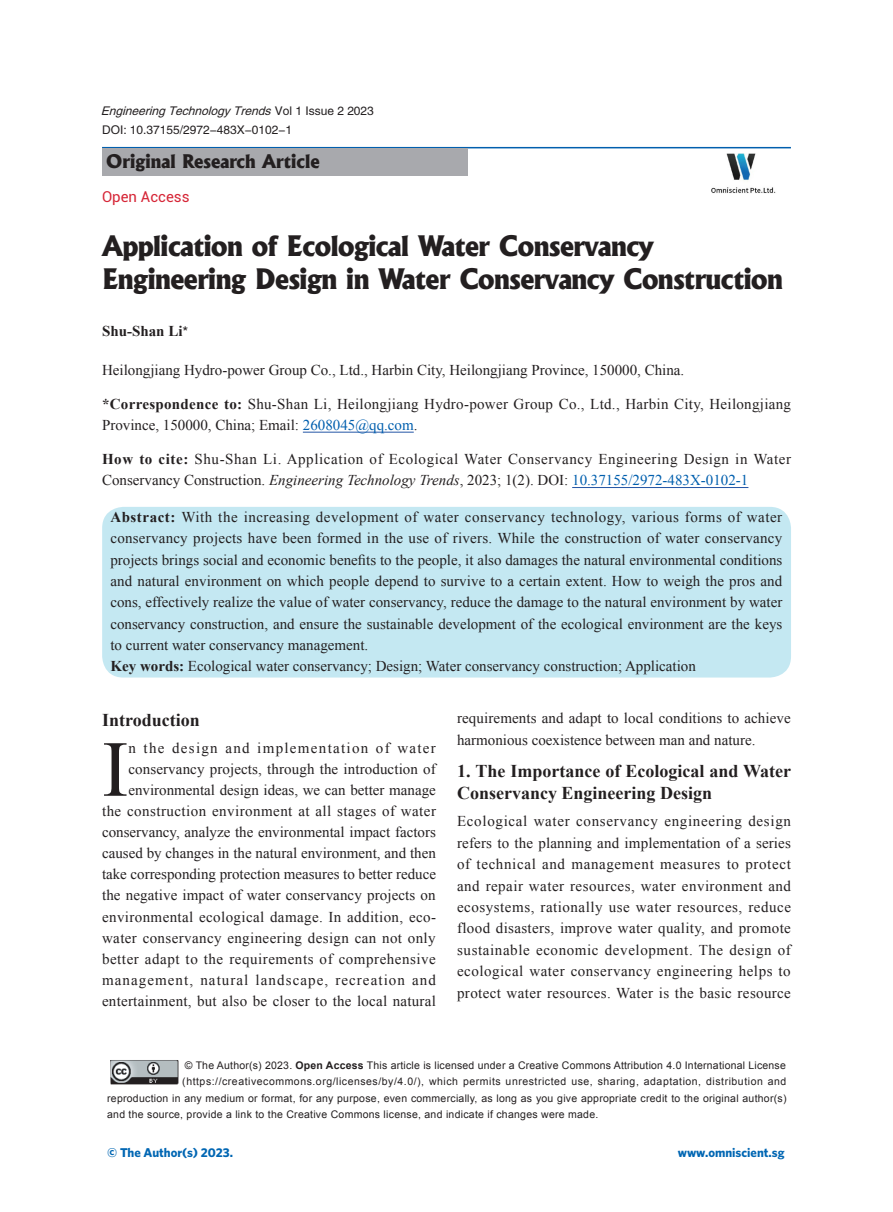
<style>
.page{position:relative;width:893px;height:1212px;background:#fff}
.page>*{position:absolute;margin:0;border:0;box-sizing:border-box;transform-origin:0 0}
.t1{font:79.35px "Times New Roman";color:#231f20}
.t2{font:800 27px/33px "Albertus";letter-spacing:-.02em;color:#231f20}
.t3{font:700 18px/21.5px "Times New Roman";color:#231f20}
.t4{font:800 18px "Albertus";color:#231f20}
.t5{font:15px/21px "Times New Roman";letter-spacing:.005em;color:#231f20}
.t6{font:15px/21.3px "Times New Roman";letter-spacing:.04em;color:#231f20}
.t7{font:700 15px "Times New Roman";color:#231f20}
.t8{font:15px "Roboto";color:#d62637}
.t9{font:700 12.75px "Whitney";color:#0166b3}
.t10{font:12px/18.6px "FZHTK GBK1 0";color:#231f20}
.t11{font:10.5px "Arial";letter-spacing:.025em;color:#231f20}
.t12{font:10.5px "Arial";letter-spacing:.05em;color:#231f20}
.s1{font-style:italic}
.s2{font-family:"FZHTK GBK1 0";font-weight:400}
.s3{font-weight:700}
.s4{color:#015fae}
</style>
<div class="page">
<img style="left:110px;top:1060px;width:69px;height:25px">
<img style="left:711px;top:154px;width:65px;height:39px">
<hr style="left:102px;top:147px;width:689px;height:1px;background:#015fae">
<hr style="left:303px;top:432px;width:111px;height:1px;background:#2455a5">
<hr style="left:572px;top:487px;width:176px;height:1px;background:#2455a5">
<div style="left:102px;top:148px;width:366px;height:28px;background:#a8a9ad"></div>
<div style="left:102px;top:507px;width:689px;height:170px;background:#c4e8f2;border-radius:21px"></div>
<p class="t10" style="left:101px;top:102px;width:275px"><span class="s1">EngineeringTechnologyTrends</span> V o l 1 I s s u e 2 2 0 2 3<br>DOI: 10.37155/2972-483X-0102-1</p>
<p class="t4" style="left:106px;top:151px;width:215px">Original Research Article</p>
<p class="t8" style="left:102px;top:186px;width:89px">Open Access</p>
<h2 class="t2" style="left:102px;top:230px;width:682px">Application of Ecological Water Conservancy<br>Engineering Design in Water Conservancy Construction</h2>
<p class="t7" style="left:102px;top:321px;width:88px">Shu-Shan Li<span class="s2">*</span></p>
<p class="t5" style="left:102px;top:359px;width:584px">Heilongjiang Hydro-power Group Co., Ltd., Harbin City, Heilongjiang Province, 150000, China.</p>
<p class="t5" style="left:102px;top:393px;width:691px"><span class="s3">*Correspondence to:</span> Shu-Shan Li, Heilongjiang Hydro-power Group Co., Ltd., Harbin City, Heilongjiang<br>Province, 150000, China; Email: <span class="s4">2608045@qq.com</span>.</p>
<p class="t6" style="left:102px;top:448px;width:691px"><span class="s3">How to cite:</span> Shu-Shan Li. Application of Ecological Water Conservancy Engineering Design in Water<br>Conservancy Construction. <span class="s1">Engineering Technology Trends</span>, 2023; 1(2). DOI: <span class="s4">10.37155/2972-483X-0102-1</span></p>
<p class="t5" style="left:110px;top:506px;width:673px"><span class="s3">Abstract:</span> With the increasing development of water conservancy technology, various forms of water conservancy projects have been formed in the use of rivers. While the construction of water conservancy projects brings social and economic benefits to the people, it also damages the natural environmental conditions and natural environment on which people depend to survive to a certain extent. How to weigh the pros and cons, effectively realize the value of water conservancy, reduce the damage to the natural environment by water conservancy construction, and ensure the sustainable development of the ecological environment are the keys to current water conservancy management.<br><span class="s3">Key words:</span> Ecological water conservancy; Design; Water conservancy construction; Application</p>
<p class="t3" style="left:102px;top:709px;width:99px">Introduction</p>
<h1 class="t1" style="left:102px;top:716px;width:28px">I</h1>
<p class="t5" style="left:457px;top:707px;width:335px;line-height:21.5px">requirements and adapt to local conditions to achieve harmonious coexistence between man and nature.</p>
<p class="t3" style="left:457px;top:760px;width:336px">1. The Importance of Ecological and Water<br>Conservancy Engineering Design</p>
<p class="t5" style="left:457px;top:810px;width:335px;line-height:21.5px;text-align:justify">Ecological water conservancy engineering design refers to the planning and implementation of a series of technical and management measures to protect and repair water resources, water environment and ecosystems, rationally use water resources, reduce flood disasters, improve water quality, and promote sustainable economic development. The design of ecological water conservancy engineering helps to protect water resources. Water is the basic resource</p>
<p class="t5" style="left:102px;top:737px;width:335px;text-align:right">n the design and implementation of water conservancy projects, through the introduction of environmental design ideas, we can better manage<br>the construction environment at all stages of water conservancy, analyze the environmental impact factors caused by changes in the natural environment, and then take corresponding protection measures to better reduce the negative impact of water conservancy projects on environmental ecological damage. In addition, eco&shy;water conservancy engineering design can not only better adapt to the requirements of comprehensive management, natural landscape, recreation and entertainment, but also be closer to the local natural</p>
<p class="t11" style="left:185px;top:1058px;width:603px">© The Author(s) 2023. <span class="s3">Open Access</span> This article is licensed under a Creative Commons Attribution 4.0 International License</p>
<p class="t12" style="left:182px;top:1075px;width:606px">(https://creativecommons.org/licenses/by/4.0/), which permits unrestricted use, sharing, adaptation, distribution and</p>
<p class="t11" style="left:107px;top:1091px;width:681px">reproduction in any medium or format, for any purpose, even commercially, as long as you give appropriate credit to the original author(s)</p>
<p class="t11" style="left:107px;top:1108px;width:493px">and the source, provide a link to the Creative Commons license, and indicate if changes were made.</p>
<p class="t9" style="left:107px;top:1144px;width:127px">© The Author(s) 2023.</p>
<p class="t9" style="left:678px;top:1144px;width:108px">www.omniscient.sg</p>
</div>
